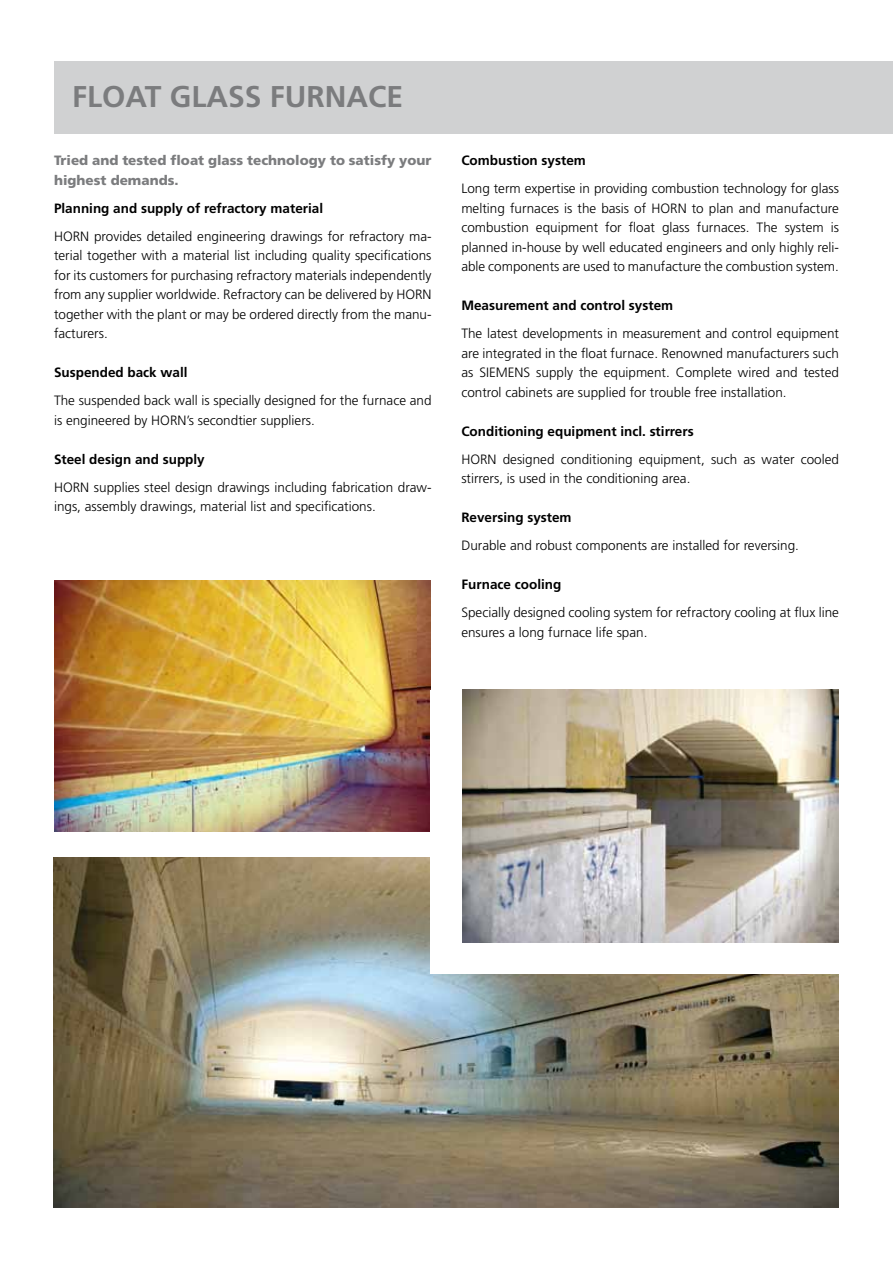
<style>
.page{position:relative;width:893px;height:1263px;background:#fff}
.page>*{position:absolute;margin:0;border:0;box-sizing:border-box;transform-origin:0 0}
.t1{font:700 30px "Frutiger";color:#7b7c7e}
.t2{font:300 13.5px/19.5px "Frutiger";color:#000}
.t3{font:700 13.5px "Frutiger";color:#000}
.t4{font:900 13.5px/19.5px "Frutiger";color:#7b7c7e}
</style>
<div class="page">
<div style="left:54px;top:61px;width:839px;height:73px;background:#d0d1d2"></div>
<img style="left:54px;top:857px;width:785px;height:351px">
<img style="left:54px;top:581px;width:376px;height:251px">
<div style="left:430px;top:690px;width:409px;height:284px;background:#fff"></div>
<img style="left:462px;top:690px;width:377px;height:252px">
<h1 class="t1" style="left:72px;top:79px;width:332px">Float glass furnace</h1>
<p class="t4" style="left:54px;top:151px;width:379px">Tried and tested float glass technology to satisfy your highest demands.</p>
<p class="t3" style="left:54px;top:200px;width:271px">Planning and supply of refractory material</p>
<p class="t2" style="left:54px;top:226px;width:379px;text-align:justify">HORN provides detailed engineering drawings for refractory ma&shy;terial together with a material list including quality specifications for its customers for purchasing refractory materials independently from any supplier worldwide. Refractory can be delivered by HORN together with the plant or may be ordered directly from the manu&shy;facturers.</p>
<p class="t3" style="left:54px;top:365px;width:135px">Suspended back wall</p>
<p class="t2" style="left:54px;top:391px;width:379px">The suspended back wall is specially designed for the furnace and is engineered by HORN’s secondtier suppliers.</p>
<p class="t3" style="left:54px;top:451px;width:152px">Steel design and supply</p>
<p class="t2" style="left:54px;top:477px;width:379px">HORN supplies steel design drawings including fabrication draw&shy;ings, assembly drawings, material list and specifications.</p>
<p class="t3" style="left:461px;top:153px;width:126px">Combustion system</p>
<p class="t2" style="left:461px;top:179px;width:379px;text-align:justify">Long term expertise in providing combustion technology for glass melting furnaces is the basis of HORN to plan and manufacture combustion equipment for float glass furnaces. The system is planned in-house by well educated engineers and only highly reli&shy;able components are used to manufacture the combustion system.</p>
<p class="t3" style="left:461px;top:298px;width:213px">Measurement and control system</p>
<p class="t2" style="left:461px;top:324px;width:379px;text-align:justify">The latest developments in measurement and control equipment are integrated in the float furnace. Renowned manufacturers such as SIEMENS supply the equipment. Complete wired and tested control cabinets are supplied for trouble free installation.</p>
<p class="t3" style="left:461px;top:423px;width:234px">Conditioning equipment incl. stirrers</p>
<p class="t2" style="left:461px;top:449px;width:379px">HORN designed conditioning equipment, such as water cooled stirrers, is used in the conditioning area.</p>
<p class="t3" style="left:461px;top:510px;width:112px">Reversing system</p>
<p class="t2" style="left:461px;top:536px;width:339px">Durable and robust components are installed for reversing.</p>
<p class="t3" style="left:461px;top:577px;width:101px">Furnace cooling</p>
<p class="t2" style="left:461px;top:603px;width:379px">Specially designed cooling system for refractory cooling at flux line ensures a long furnace life span.</p>
</div>
